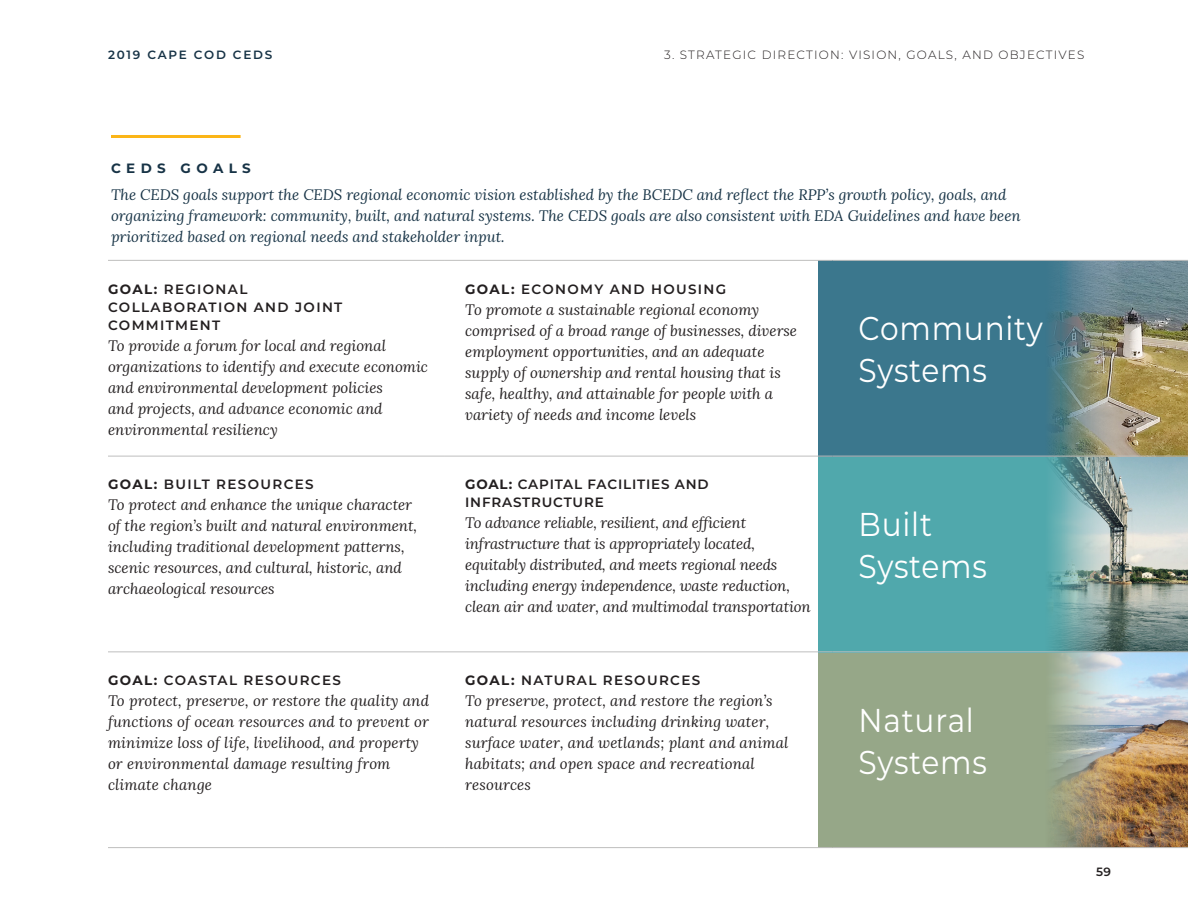
<style>
.page{position:relative;width:1188px;height:918px;background:#fff}
.page>*{position:absolute;margin:0;border:0;box-sizing:border-box;transform-origin:0 0}
.Paragraph_Style_1{font:33px/42px "Montserrat";letter-spacing:.025em;color:#fff;scale:.9 1}
.Caption_Lora_Italic{font:italic 15px/21px "Lora";color:#231f20}
.Caption_Lora_Italic-2{font:italic 15px/21px "Lora";color:#173346}
.Table_Subheader{font:600 13.5px/18px "Montserrat";letter-spacing:.1em;color:#231f20}
.Table_Subheader-2{font:600 13.5px/18px "Montserrat";letter-spacing:.06em;color:#231f20}
.t1{font:700 13.5px "Montserrat";letter-spacing:.4em;color:#173346}
.t2{font:300 12px "Montserrat";letter-spacing:.1em;color:#231f20}
.t3{font:600 12px "Montserrat";letter-spacing:.15em;color:#173346}
.t4{font:600 12px "Montserrat";color:#231f20}
.s1{font-weight:700}
</style>
<div class="page">
<hr style="left:111px;top:135px;width:130px;height:3px;background:#fbb517">
<img style="left:1129px;top:652px;width:59px;height:195px">
<svg style="left:819px;top:652px;width:310px;height:195px;background:#9ba78b"></svg>
<img style="left:1129px;top:457px;width:59px;height:194px">
<svg style="left:819px;top:457px;width:310px;height:194px;background:#5ba5a8"></svg>
<img style="left:1129px;top:261px;width:59px;height:195px">
<svg style="left:819px;top:261px;width:310px;height:195px;background:#4a7b8a"></svg>
<hr style="left:108px;top:260px;width:337px;height:1px;background:#bfbfbe">
<hr style="left:445px;top:260px;width:388px;height:1px;background:#bfbfbe">
<hr style="left:833px;top:260px;width:355px;height:1px;background:#bfbfbe">
<hr style="left:108px;top:456px;width:337px;height:1px;background:#bfbfbe">
<hr style="left:445px;top:456px;width:388px;height:1px;background:#bfbfbe">
<hr style="left:833px;top:456px;width:355px;height:1px;background:#bfbfbe">
<hr style="left:108px;top:651px;width:337px;height:1px;background:#bfbfbe">
<hr style="left:445px;top:651px;width:388px;height:1px;background:#bfbfbe">
<hr style="left:833px;top:651px;width:355px;height:1px;background:#bfbfbe">
<hr style="left:108px;top:847px;width:337px;height:1px;background:#bfbfbe">
<hr style="left:445px;top:847px;width:388px;height:1px;background:#bfbfbe">
<hr style="left:833px;top:847px;width:355px;height:1px;background:#bfbfbe">
<p class="t3" style="left:108px;top:46px;width:166px">2019 CAPE COD CEDS</p>
<p class="t2" style="left:664px;top:47px;width:420px">3. STRATEGIC DIRECTION: VISION, GOALS, AND OBJECTIVES</p>
<p class="t1" style="left:111px;top:158px;width:141px">CEDS GOALS</p>
<p class="Caption_Lora_Italic-2" style="left:111px;top:184px;width:911px">The CEDS goals support the CEDS regional economic vision established by the BCEDC and reflect the RPP’s growth policy, goals, and organizing framework: community, built, and natural systems. The CEDS goals are also consistent with EDA Guidelines and have been prioritized based on regional needs and stakeholder input.</p>
<p class="Table_Subheader" style="left:108px;top:279px;width:236px"><span class="s1">GOAL:</span> REGIONAL<br>COLLABORATION AND JOINT<br>COMMITMENT</p>
<p class="Caption_Lora_Italic" style="left:108px;top:335px;width:322px">To provide a forum for local and regional organizations to identify and execute economic and environmental development policies<br>and projects, and advance economic and environmental resiliency</p>
<p class="Table_Subheader" style="left:108px;top:475px;width:207px"><span class="s1">GOAL:</span> BUILT RESOURCES</p>
<p class="Caption_Lora_Italic" style="left:108px;top:494px;width:311px">To protect and enhance the unique character of the region’s built and natural environment, including traditional development patterns, scenic resources, and cultural, historic, and archaeological resources</p>
<p class="Table_Subheader" style="left:108px;top:671px;width:235px"><span class="s1">GOAL:</span> COASTAL RESOURCES</p>
<p class="Caption_Lora_Italic" style="left:108px;top:690px;width:323px">To protect, preserve, or restore the quality and functions of ocean resources and to prevent or minimize loss of life, livelihood, and property or environmental damage resulting from climate change</p>
<p class="Table_Subheader" style="left:465px;top:279px;width:263px"><span class="s1">GOAL:</span> ECONOMY AND HOUSING</p>
<p class="Caption_Lora_Italic" style="left:465px;top:299px;width:333px">To promote a sustainable regional economy comprised of a broad range of businesses, diverse employment opportunities, and an adequate supply of ownership and rental housing that is safe, healthy, and attainable for people with a variety of needs and income levels</p>
<p class="Table_Subheader-2" style="left:465px;top:475px;width:245px"><span class="s1">GOAL:</span> CAPITAL FACILITIES AND<br>INFRASTRUCTURE</p>
<p class="Caption_Lora_Italic" style="left:465px;top:512px;width:347px">To advance reliable, resilient, and efficient infrastructure that is appropriately located, equitably distributed, and meets regional needs including energy independence, waste reduction, clean air and water, and multimodal transportation</p>
<p class="Table_Subheader" style="left:465px;top:671px;width:237px"><span class="s1">GOAL:</span> NATURAL RESOURCES</p>
<p class="Caption_Lora_Italic" style="left:465px;top:690px;width:325px">To preserve, protect, and restore the region’s natural resources including drinking water, surface water, and wetlands; plant and animal habitats; and open space and recreational resources</p>
<p class="Paragraph_Style_1" style="left:859px;top:306px;width:206px">Community<br>Systems</p>
<p class="Paragraph_Style_1" style="left:859px;top:502px;width:144px">Built<br>Systems</p>
<p class="Paragraph_Style_1" style="left:859px;top:698px;width:144px">Natural<br>Systems</p>
<p class="t4" style="left:1096px;top:863px;width:16px">59</p>
</div>
